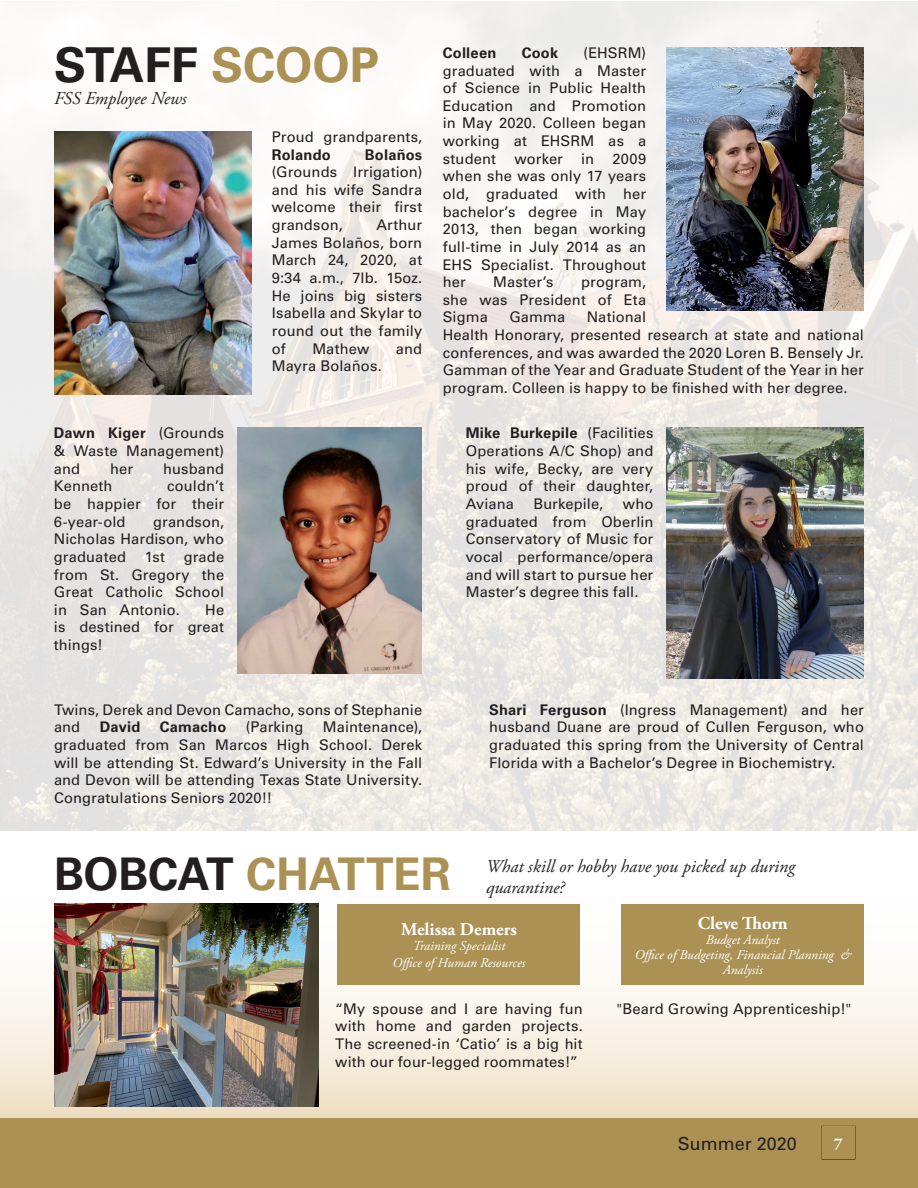
<style>
.page{position:relative;width:918px;height:1188px;background:#fff}
.page>*{position:absolute;margin:0;border:0;box-sizing:border-box;transform-origin:0 0}
.t1{font:700 48px "Univers LT Std";color:#231f20}
.t2{font:700 45px "Univers LT Std";letter-spacing:-.005em;color:#ab9154}
.t3{font:italic 18px "Adobe Garamond Pro";color:#231f20}
.t4{font:700 18px "Adobe Garamond Pro";color:#fff}
.t5{font:18px "Univers LT Std";color:#231f20}
.t6{font:700 16.5px "Adobe Garamond Pro";color:#fff}
.t7{font:14.7px/17.7px "Univers LT Std";letter-spacing:.01em;color:#231f20;text-align:justify}
.t8{font:700 14.7px "Univers LT Std";letter-spacing:.01em;color:#231f20}
.t9{font:italic 13.5px/15px "Adobe Garamond Pro";color:#fff;text-align:center}
.s1{color:#ab9154}
.s2{font-weight:700}
.s3{color:#231f20}
</style>
<div class="page">
<svg style="left:1px;top:903px;width:917px;height:215px"></svg>
<svg style="left:0;top:984px;width:1px;height:134px"></svg>
<div style="left:0;top:1118px;width:918px;height:70px;background:#ab9154"></div>
<img style="left:0;top:1px;width:918px;height:830px">
<div style="left:822px;top:1126px;width:33px;height:34px;border:2px solid #231f20"></div>
<img style="left:54px;top:131px;width:198px;height:264px">
<img style="left:238px;top:428px;width:183px;height:246px">
<img style="left:666px;top:47px;width:198px;height:264px">
<img style="left:666px;top:428px;width:198px;height:250px">
<img style="left:54px;top:904px;width:264px;height:202px">
<div style="left:338px;top:904px;width:242px;height:81px;background:#ab9154"></div>
<div style="left:622px;top:904px;width:242px;height:81px;background:#ab9154"></div>
<div style="left:822px;top:1127px;width:33px;height:32px;background:#ab9154"></div>
<h1 class="t1" style="left:54px;top:37px;width:327px">STAFF <span class="s1">SCOOP</span></h1>
<p class="t3" style="left:54px;top:87px;width:134px">FSS Employee News</p>
<p class="t7" style="left:272px;top:128px;width:152px">Proud grandparents,</p>
<p class="t8" style="left:272px;top:146px;width:61px">Rolando</p>
<p class="t8" style="left:365px;top:146px;width:59px">Bolaños</p>
<p class="t7" style="left:272px;top:163px;width:152px">(Grounds Irrigation) and his wife Sandra welcome their frst grandson,</p>
<p class="t7" style="left:272px;top:216px;width:152px;text-indent:105px">Arthur James Bolaños, born March 24, 2020, at 9:34 a.m., 7lb. 15oz.<br>He joins big sisters Isabella and Skylar to round out the family of</p>
<p class="t7" style="left:312px;top:340px;width:59px">Mathew</p>
<p class="t7" style="left:396px;top:340px;width:28px">and</p>
<p class="t7" style="left:272px;top:357px;width:111px">Mayra Bolaños.</p>
<p class="t7" style="left:54px;top:424px;width:172px"><span class="s2">Dawn Kiger</span> (Grounds &amp; Waste Management) and</p>
<p class="t7" style="left:110px;top:460px;width:25px">her</p>
<p class="t7" style="left:163px;top:460px;width:63px">husband</p>
<p class="t7" style="left:54px;top:477px;width:172px;text-indent:113px">couldn’t be happier for their 6-year-old</p>
<p class="t7" style="left:54px;top:477px;width:60px">Kenneth</p>
<p class="t7" style="left:54px;top:513px;width:172px;text-indent:99px">grandson, Nicholas Hardison, who graduated</p>
<p class="t7" style="left:54px;top:548px;width:172px;text-indent:130px">grade from St. Gregory the Great Catholic School in San Antonio.</p>
<p class="t7" style="left:145px;top:548px;width:22px">1st</p>
<p class="t7" style="left:54px;top:601px;width:172px;text-indent:151px">He is destined for great things!</p>
<p class="t7" style="left:54px;top:701px;width:370px">Twins, Derek and Devon Camacho, sons of Stephanie and</p>
<p class="t7" style="left:54px;top:718px;width:370px;text-indent:269px">Maintenance), graduated from San Marcos High School. Derek will be attending St. Edward’s University in the Fall and Devon will be attending Texas State University.<br>Congratulations Seniors 2020!!</p>
<p class="t8" style="left:100px;top:719px;width:42px">David</p>
<p class="t8" style="left:160px;top:719px;width:68px">Camacho</p>
<p class="t7" style="left:246px;top:718px;width:59px">(Parking</p>
<p class="t7" style="left:443px;top:44px;width:205px;text-indent:141px">(EHSRM) graduated with a Master of Science in Public Health Education and Promotion in May 2020. Colleen began working at EHSRM as a student worker in 2009 when she was only 17 years old, graduated with her bachelor’s degree in May 2013, then began working full-time in July 2014 as an EHS Specialist. Throughout her</p>
<p class="t8" style="left:443px;top:44px;width:55px">Colleen</p>
<p class="t8" style="left:522px;top:44px;width:38px">Cook</p>
<p class="t7" style="left:493px;top:273px;width:62px">Master’s</p>
<p class="t7" style="left:443px;top:273px;width:205px;text-indent:138px">program, she was President of Eta Sigma</p>
<p class="t7" style="left:509px;top:309px;width:57px">Gamma</p>
<p class="t7" style="left:443px;top:309px;width:423px;text-align:left;text-indent:144px">National<br>Health Honorary, presented research at state and national conferences, and was awarded the 2020 Loren B. Bensely Jr.<br>Gamman of the Year and Graduate Student of the Year in her program. Colleen is happy to be fnished with her degree.</p>
<p class="t7" style="left:466px;top:424px;width:189px"><span class="s2">Mike Burkepile</span> (Facilities Operations A/C Shop) and his wife, Becky, are very proud of their daughter, Aviana</p>
<p class="t7" style="left:533px;top:495px;width:72px">Burkepile,</p>
<p class="t7" style="left:466px;top:495px;width:189px;text-indent:157px">who graduated from Oberlin Conservatory of Music for vocal performance/opera and will start to pursue her Master’s degree this fall.</p>
<p class="t7" style="left:489px;top:701px;width:376px"><span class="s2">Shari Ferguson</span> (Ingress Management) and her husband Duane are proud of Cullen Ferguson, who graduated this spring from the University of Central Florida with a Bachelor’s Degree in Biochemistry.</p>
<h2 class="t2" style="left:54px;top:848px;width:398px"><span class="s3">BOBCAT</span> CHATTER</h2>
<p class="t3" style="left:486px;top:855px;width:311px">What skill or hobby have you picked up during</p>
<p class="t3" style="left:486px;top:877px;width:80px">quarantine?</p>
<p class="t4" style="left:401px;top:919px;width:117px">Melissa Demers</p>
<p class="t9" style="left:393px;top:938px;width:134px;line-height:16.2px">Training Specialist<br>Ofce ofHuman Resources</p>
<p class="t4" style="left:698px;top:912px;width:91px">Cleve Torn</p>
<p class="t9" style="left:635px;top:932px;width:218px">Budget Analyst<br>Ofce ofBudgeting, Financial Planning &amp;<br>Analysis</p>
<p class="t7" style="left:335px;top:1000px;width:249px">“My spouse and I are having fun with home and garden projects.<br>The screened-in ‘Catio’ is a big hit with our four-legged roommates!”</p>
<p class="t7" style="left:617px;top:1000px;width:236px">"Beard Growing Apprenticeship!"</p>
<p class="t5" style="left:678px;top:1133px;width:121px">Summer 2020</p>
<p class="t6" style="left:834px;top:1134px;width:10px">7</p>
</div>
